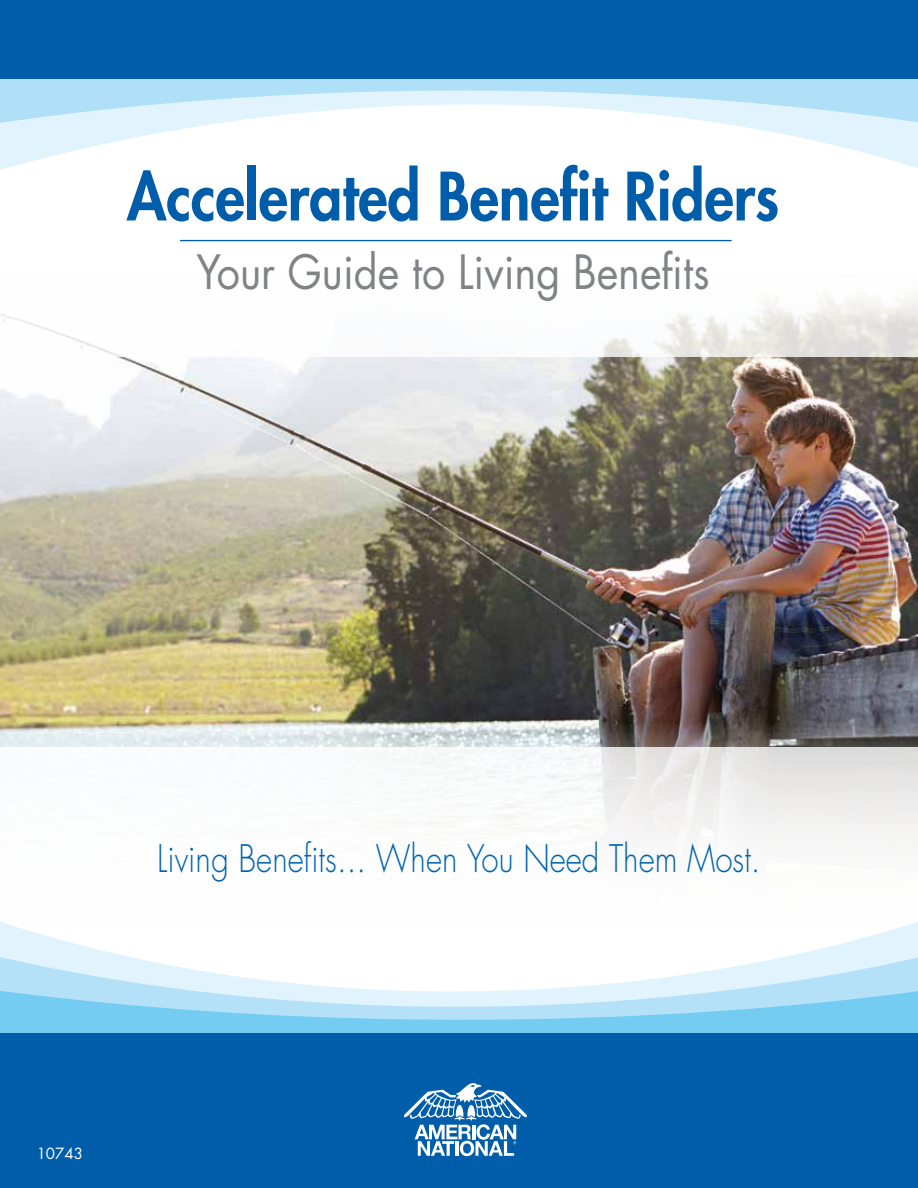
<style>
.page{position:relative;width:918px;height:1188px;background:#fff}
.page>*{position:absolute;margin:0;border:0;box-sizing:border-box;transform-origin:0 0}
.t1{font:800 64.8px "Futura";color:#005daa;scale:.9 1}
.t2{font:46.05px "Futura";color:#808285;scale:.9 1}
.t3{font:300 36.9px "Futura";color:#0064b1;scale:.85 1}
.t4{font:15px "Futura";color:#fff}
</style>
<div class="page">
<img style="left:0;top:356px;width:918px;height:391px">
<svg style="left:0;top:127px;width:918px;height:43px"></svg>
<svg style="left:0;top:78px;width:918px;height:49px"></svg>
<div style="left:0;top:0;width:918px;height:78px;background:#005daa"></div>
<hr style="left:180px;top:240px;width:552px;height:1px;background:#005daa">
<svg style="left:0;top:922px;width:918px;height:29px"></svg>
<svg style="left:0;top:951px;width:918px;height:36px"></svg>
<svg style="left:0;top:987px;width:918px;height:47px;background:#9ad7f4"></svg>
<div style="left:0;top:1034px;width:918px;height:154px;background:#005daa"></div>
<svg style="left:404px;top:1083px;width:123px;height:73px"></svg>
<h1 class="t1" style="left:127px;top:156px;width:726px">Accelerated Benefit Riders</h1>
<p class="t2" style="left:196px;top:242px;width:572px">Your Guide to Living Benefits</p>
<p class="t3" style="left:157px;top:836px;width:712px">Living Benefits... When You Need Them Most.</p>
<p class="t4" style="left:37px;top:1144px;width:48px">10743</p>
<p class="t4" style="left:56px;top:1144px;width:48px">10743</p>
</div>
